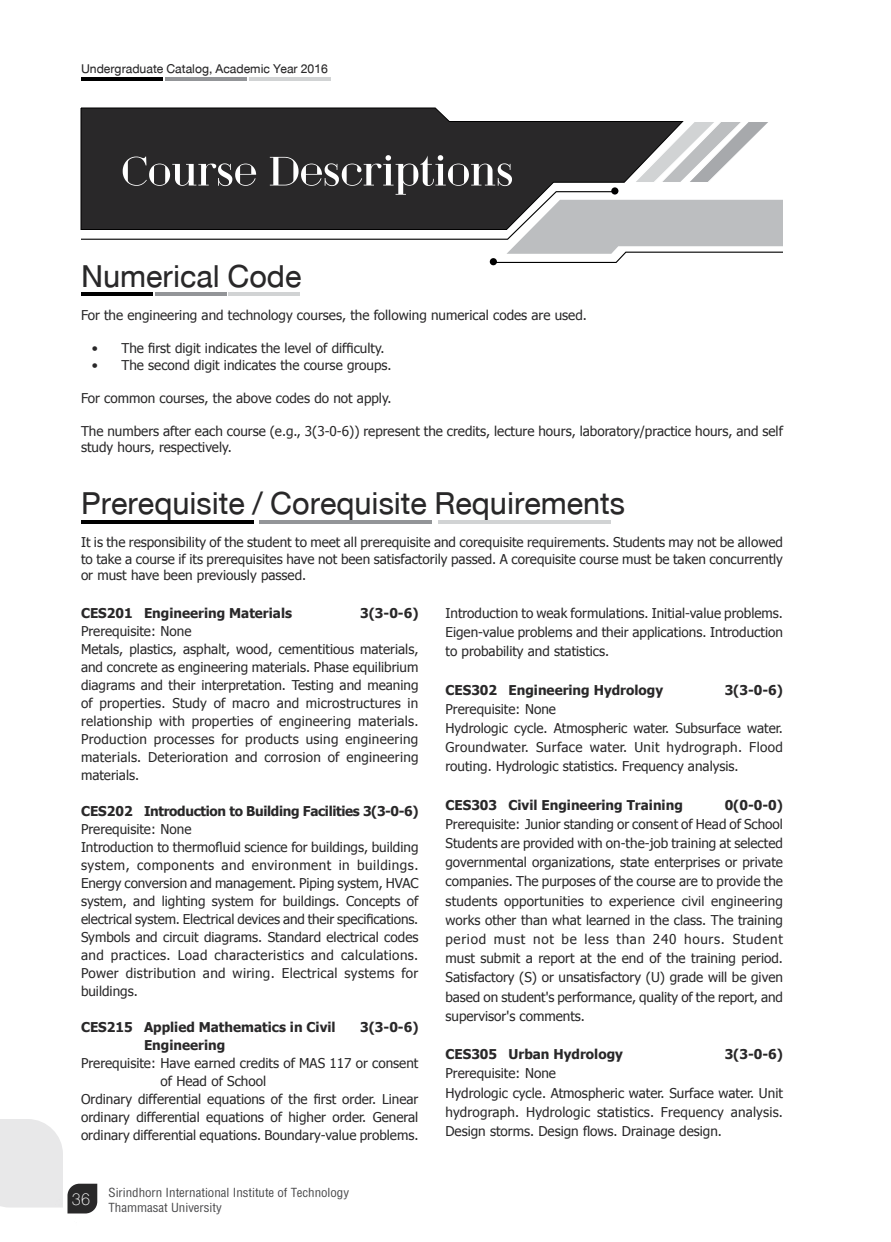
<style>
.page{position:relative;width:891px;height:1242px;background:#fff}
.page>*{position:absolute;margin:0;border:0;box-sizing:border-box;transform-origin:0 0}
.t1{font:66.45px "DB Nam Smai X";color:#fff}
.t2{font:45px "DB Helvethaica X 55";color:#292829}
.t3{font:18px/15px "DB Helvethaica Mon X 57 Cond";color:#4c4c4e}
.t4{font:18px "DB Helvethaica X 55";color:#292829}
.t5{font:13.5px/19.2px "Tahoma";color:#292829}
.t6{font:700 13.5px "Tahoma";color:#292829}
.t7{font:700 13.5px "Tahoma";letter-spacing:-.025em;color:#292829}
.s1{font-family:"DB Helvethaica X 35";font-weight:100;font-size:24px;color:#fff}
</style>
<div class="page">
<svg style="left:0;top:1119px;width:97px;height:95px"></svg>
<hr style="left:81px;top:78px;width:81px;height:3px;background:#000">
<hr style="left:165px;top:78px;width:81px;height:3px;background:#939598">
<hr style="left:249px;top:78px;width:81px;height:3px;background:#d1d3d4">
<svg style="left:81px;top:108px;width:553px;height:83px;background:#373637"></svg>
<svg style="left:634px;top:121px;width:134px;height:61px"></svg>
<svg style="left:80px;top:191px;width:703px;height:73px"></svg>
<div style="left:490px;top:258px;width:7px;height:7px;background:#000;border-radius:50%"></div>
<div style="left:611px;top:187px;width:7px;height:8px;background:#000;border-radius:50%"></div>
<hr style="left:81px;top:292px;width:72px;height:3px;background:#000">
<hr style="left:155px;top:292px;width:71px;height:3px;background:#939598">
<hr style="left:229px;top:292px;width:71px;height:3px;background:#d1d3d4">
<hr style="left:81px;top:520px;width:173px;height:3px;background:#000">
<hr style="left:259px;top:520px;width:173px;height:3px;background:#939598">
<hr style="left:438px;top:520px;width:173px;height:3px;background:#d1d3d4">
<h3 class="t4" style="left:81px;top:59px;width:248px">Undergraduate Catalog, Academic Year 2016</h3>
<h1 class="t1" style="left:122px;top:131px;width:394px">Course Descriptions</h1>
<h2 class="t2" style="left:81px;top:252px;width:222px">Numerical Code</h2>
<p class="t5" style="left:81px;top:305px;width:507px">For the engineering and technology courses, the following numerical codes are used.</p>
<p class="t5" style="left:92px;top:338px;width:294px">• The first digit indicates the level of difficulty.</p>
<p class="t5" style="left:92px;top:355px;width:301px">• The second digit indicates the course groups.</p>
<p class="t5" style="left:81px;top:388px;width:312px">For common courses, the above codes do not apply.</p>
<p class="t5" style="left:81px;top:422px;width:703px;line-height:16.5px">The numbers after each course (e.g., 3(3-0-6)) represent the credits, lecture hours, laboratory/practice hours, and self study hours, respectively.</p>
<h2 class="t2" style="left:81px;top:479px;width:546px">Prerequisite / Corequisite Requirements</h2>
<p class="t5" style="left:81px;top:533px;width:704px;line-height:16.5px;text-align:justify">It is the responsibility of the student to meet all prerequisite and corequisite requirements. Students may not be allowed to take a course if its prerequisites have not been satisfactorily passed. A corequisite course must be taken concurrently or must have been previously passed.</p>
<p class="t6" style="left:81px;top:603px;width:213px">CES201 Engineering Materials</p>
<p class="t6" style="left:360px;top:603px;width:60px">3(3-0-6)</p>
<p class="t5" style="left:81px;top:621px;width:339px;line-height:18px">Prerequisite: None<br>Metals, plastics, asphalt, wood, cementitious materials, and concrete as engineering materials. Phase equilibrium diagrams and their interpretation. Testing and meaning of properties. Study of macro and microstructures in relationship with properties of engineering materials.<br>Production processes for products using engineering materials. Deterioration and corrosion of engineering materials.</p>
<p class="t7" style="left:81px;top:801px;width:339px">CES202 Introduction to Building Facilities 3(3-0-6)</p>
<p class="t5" style="left:81px;top:819px;width:339px;line-height:18px">Prerequisite: None<br>Introduction to thermofluid science for buildings, building system, components and environment in buildings.<br>Energy conversion and management. Piping system, HVAC system, and lighting system for buildings. Concepts of electrical system. Electrical devices and their specifications.<br>Symbols and circuit diagrams. Standard electrical codes and practices. Load characteristics and calculations.<br>Power distribution and wiring. Electrical systems for buildings.</p>
<p class="t6" style="left:81px;top:1017px;width:256px">CES215 Applied Mathematics in Civil</p>
<p class="t6" style="left:360px;top:1017px;width:60px">3(3-0-6)</p>
<p class="t6" style="left:144px;top:1035px;width:83px">Engineering</p>
<p class="t5" style="left:81px;top:1053px;width:339px">Prerequisite: Have earned credits of MAS 117 or consent</p>
<p class="t5" style="left:161px;top:1071px;width:107px">of Head of School</p>
<p class="t5" style="left:81px;top:1089px;width:339px">Ordinary differential equations of the first order. Linear</p>
<p class="t5" style="left:81px;top:1107px;width:339px">ordinary differential equations of higher order. General</p>
<p class="t5" style="left:81px;top:1125px;width:339px">ordinary differential equations. Boundary-value problems.</p>
<p class="t5" style="left:446px;top:603px;width:339px;text-align:justify">Introduction to weak formulations. Initial-value problems.<br>Eigen-value problems and their applications. Introduction to probability and statistics.</p>
<p class="t6" style="left:446px;top:680px;width:219px">CES302 Engineering Hydrology</p>
<p class="t6" style="left:725px;top:680px;width:60px">3(3-0-6)</p>
<p class="t5" style="left:446px;top:699px;width:339px">Prerequisite: None<br>Hydrologic cycle. Atmospheric water. Subsurface water.<br>Groundwater. Surface water. Unit hydrograph. Flood routing. Hydrologic statistics. Frequency analysis.</p>
<p class="t6" style="left:446px;top:795px;width:239px">CES303 Civil Engineering Training</p>
<p class="t6" style="left:725px;top:795px;width:60px">0(0-0-0)</p>
<p class="t5" style="left:446px;top:814px;width:339px;text-align:justify">Prerequisite: Junior standing or consent of Head of School Students are provided with on-the-job training at selected governmental organizations, state enterprises or private companies. The purposes of the course are to provide the students opportunities to experience civil engineering works other than what learned in the class. The training period must not be less than 240 hours. Student must submit a report at the end of the training period.<br>Satisfactory (S) or unsatisfactory (U) grade will be given based on student's performance, quality of the report, and supervisor's comments.</p>
<p class="t6" style="left:446px;top:1045px;width:179px">CES305 Urban Hydrology</p>
<p class="t6" style="left:725px;top:1045px;width:60px">3(3-0-6)</p>
<p class="t5" style="left:446px;top:1063px;width:339px">Prerequisite: None<br>Hydrologic cycle. Atmospheric water. Surface water. Unit hydrograph. Hydrologic statistics. Frequency analysis.<br>Design storms. Design flows. Drainage design.</p>
<h3 class="t3" style="left:109px;top:1186px;width:242px;text-indent:-37px"><span class="s1">36</span> Sirindhorn International Institute of Technology<br>Thammasat University</h3>
</div>
